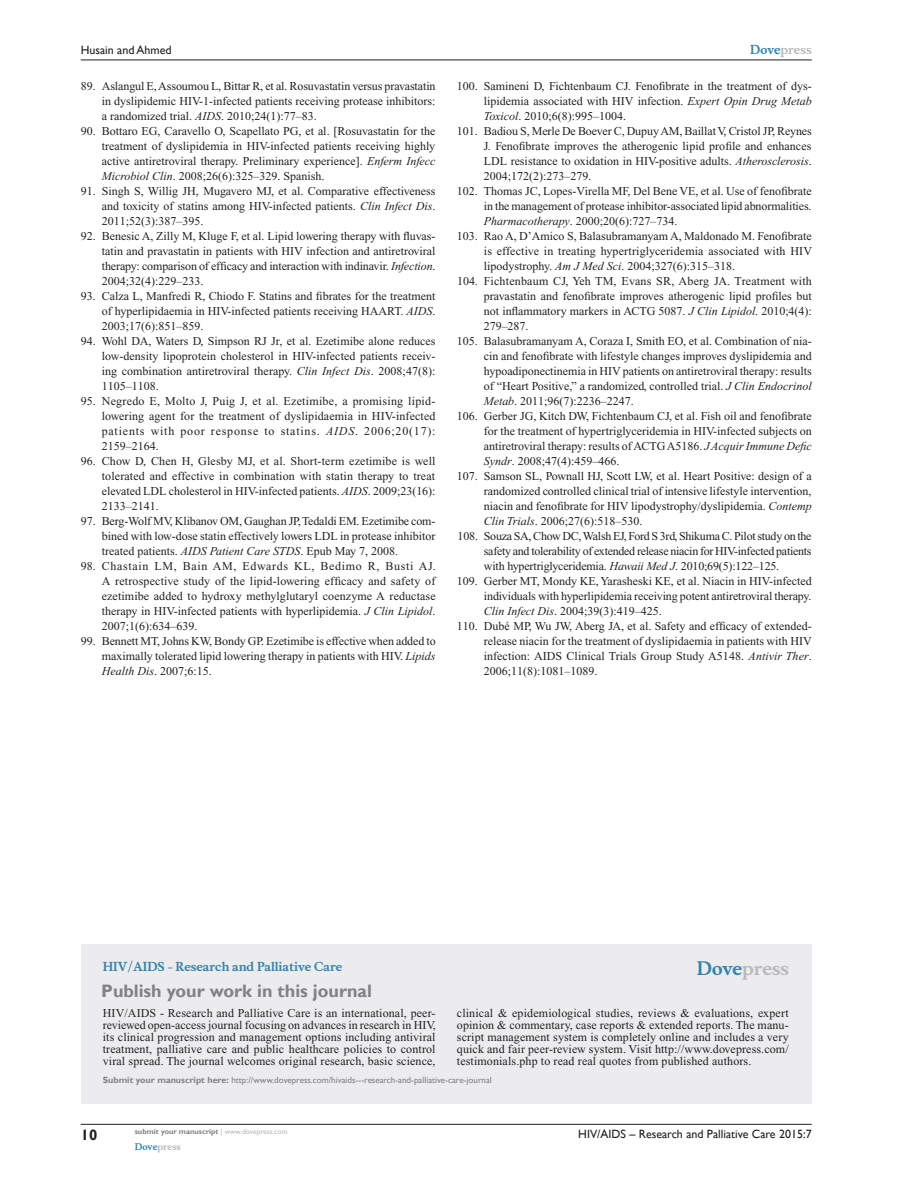
<style>
.page{position:relative;width:918px;height:1188px;background:#fff}
.page>*{position:absolute;margin:0;border:0;box-sizing:border-box;transform-origin:0 0}
.PromBx-H1{font:700 18px "Gill Sans";color:#808285}
.PromBx-Brand{font:700 18px "Musee";color:#b8b9bc}
.t1{font:700 15px "Gill Sans";color:#231f20}
.RefNL3{font:12px/15px "Times New Roman";color:#231f20;text-align:justify}
.RefNL2{font:12px/15px "Times New Roman";color:#231f20;text-align:justify}
.PromBx-Tx{font:12px/12px "Times New Roman";letter-spacing:.01em;color:#231f20;text-align:justify}
.t2{font:12px "Gill Sans";color:#231f20}
.PromBx-JrnlName{font:700 12px "Musee";color:#3485ae}
.t3{font:700 12px "Musee";color:#b8b9bc}
.PromBx-SubmitMssWebA{font:9px "Gill Sans";color:#808285}
.t4{font:700 9px "Musee";color:#b8b9bc}
.t5{font:700 7.5px "Gill Sans";color:#808285}
.s1{font-style:italic}
.s2{color:#3485ae}
.s3{font-weight:700}
.s4{font-weight:400;color:#b8b9bc}
</style>
<div class="page">
<div style="left:81px;top:944px;width:731px;height:159px;background:#ececee"></div>
<hr style="left:81px;top:1124px;width:731px;height:1px;background:#231f20">
<hr style="left:81px;top:60px;width:731px;height:1px;background:#231f20">
<p class="t2" style="left:81px;top:43px;width:92px">Husain and Ahmed</p>
<p class="RefNL2" style="left:102px;top:79px;width:335px;text-indent:-21px">89. Aslangul E, Assoumou L, Bittar R, et al. Rosuvastatin versus pravastatin in dyslipidemic HIV-1-infected patients receiving protease inhibitors: a randomized trial. <span class="s1">AIDS</span>. 2010;24(1):77–83.</p>
<p class="RefNL2" style="left:102px;top:124px;width:335px;text-indent:-21px">90. Bottaro EG, Caravello O, Scapellato PG, et al. [Rosuvastatin for the treatment of dyslipidemia in HIV-infected patients receiving highly active antiretroviral therapy. Preliminary experience]. <span class="s1">Enferm Infecc Microbiol Clin</span>. 2008;26(6):325–329. Spanish.</p>
<p class="RefNL2" style="left:102px;top:184px;width:335px;text-indent:-21px">91. Singh S, Willig JH, Mugavero MJ, et al. Comparative effectiveness and toxicity of statins among HIV-infected patients. <span class="s1">Clin Infect Dis</span>.<br>2011;52(3):387–395.</p>
<p class="RefNL2" style="left:102px;top:229px;width:335px;text-indent:-21px">92. Benesic A, Zilly M, Kluge F, et al. Lipid lowering therapy with fluvas&shy;tatin and pravastatin in patients with HIV infection and antiretroviral therapy: comparison of efficacy and interaction with indinavir. <span class="s1">Infection</span>.<br>2004;32(4):229–233.</p>
<p class="RefNL2" style="left:102px;top:289px;width:335px;text-indent:-21px">93. Calza L, Manfredi R, Chiodo F. Statins and fibrates for the treatment of hyperlipidaemia in HIV-infected patients receiving HAART. <span class="s1">AIDS</span>.<br>2003;17(6):851–859.</p>
<p class="RefNL2" style="left:102px;top:334px;width:335px;text-indent:-21px">94. Wohl DA, Waters D, Simpson RJ Jr, et al. Ezetimibe alone reduces low-density lipoprotein cholesterol in HIV-infected patients receiv&shy;ing combination antiretroviral therapy. <span class="s1">Clin Infect Dis</span>. 2008;47(8):<br>1105–1108.</p>
<p class="RefNL2" style="left:102px;top:394px;width:335px;text-indent:-21px">95. Negredo E, Molto J, Puig J, et al. Ezetimibe, a promising lipid&shy;lowering agent for the treatment of dyslipidaemia in HIV-infected patients with poor response to statins. <span class="s1">AIDS</span>. 2006;20(17):<br>2159–2164.</p>
<p class="RefNL2" style="left:102px;top:454px;width:335px;text-indent:-21px">96. Chow D, Chen H, Glesby MJ, et al. Short-term ezetimibe is well tolerated and effective in combination with statin therapy to treat elevated LDL cholesterol in HIV-infected patients. <span class="s1">AIDS</span>. 2009;23(16):<br>2133–2141.</p>
<p class="RefNL2" style="left:102px;top:514px;width:335px;text-indent:-21px">97. Berg-Wolf MV, Klibanov OM, Gaughan JP, Tedaldi EM. Ezetimibe com&shy;bined with low-dose statin effectively lowers LDL in protease inhibitor treated patients. <span class="s1">AIDS Patient Care STDS</span>. Epub May 7, 2008.</p>
<p class="RefNL2" style="left:102px;top:559px;width:336px;text-indent:-21px">98. Chastain LM, Bain AM, Edwards KL, Bedimo R, Busti AJ.<br>A retrospective study of the lipid-lowering efficacy and safety of ezetimibe added to hydroxy methylglutaryl coenzyme A reductase therapy in HIV-infected patients with hyperlipidemia. <span class="s1">J Clin Lipidol</span>.<br>2007;1(6):634–639.</p>
<p class="RefNL2" style="left:102px;top:634px;width:335px;text-indent:-21px">99. Bennett MT, Johns KW, Bondy GP. Ezetimibe is effective when added to maximally tolerated lipid lowering therapy in patients with HIV. <span class="s1">Lipids Health Dis</span>. 2007;6:15.</p>
<p class="t3" style="left:750px;top:43px;width:63px"><span class="s2">Dove</span>press</p>
<p class="RefNL3" style="left:484px;top:79px;width:329px;text-indent:-27px">100. Samineni D, Fichtenbaum CJ. Fenofibrate in the treatment of dys&shy;lipidemia associated with HIV infection. <span class="s1">Expert Opin Drug Metab Toxicol</span>. 2010;6(8):995–1004.</p>
<p class="RefNL3" style="left:484px;top:124px;width:329px;text-indent:-27px">101. Badiou S, Merle De Boever C, Dupuy AM, Baillat V, Cristol JP, Reynes J. Fenofibrate improves the atherogenic lipid profile and enhances LDL resistance to oxidation in HIV-positive adults. <span class="s1">Atherosclerosis</span>.<br>2004;172(2):273–279.</p>
<p class="RefNL3" style="left:484px;top:184px;width:329px;text-indent:-27px">102. Thomas JC, Lopes-Virella MF, Del Bene VE, et al. Use of fenofibrate in the management of protease inhibitor-associated lipid abnormalities.<br><span class="s1">Pharmacotherapy</span>. 2000;20(6):727–734.</p>
<p class="RefNL3" style="left:484px;top:229px;width:330px;text-indent:-27px">103. Rao A, D’Amico S, Balasubramanyam A, Maldonado M. Fenofibrate is effective in treating hypertriglyceridemia associated with HIV lipodystrophy. <span class="s1">Am J Med Sci</span>. 2004;327(6):315–318.</p>
<p class="RefNL3" style="left:484px;top:274px;width:330px;text-indent:-27px">104. Fichtenbaum CJ, Yeh TM, Evans SR, Aberg JA. Treatment with pravastatin and fenofibrate improves atherogenic lipid profiles but not inflammatory markers in ACTG 5087. <span class="s1">J Clin Lipidol</span>. 2010;4(4):<br>279–287.</p>
<p class="RefNL3" style="left:484px;top:334px;width:329px;text-indent:-27px">105. Balasubramanyam A, Coraza I, Smith EO, et al. Combination of nia&shy;cin and fenofibrate with lifestyle changes improves dyslipidemia and hypoadiponectinemia in HIV patients on antiretroviral therapy: results of “Heart Positive,” a randomized, controlled trial. <span class="s1">J Clin Endocrinol Metab</span>. 2011;96(7):2236–2247.</p>
<p class="RefNL3" style="left:484px;top:409px;width:329px;text-indent:-27px">106. Gerber JG, Kitch DW, Fichtenbaum CJ, et al. Fish oil and fenofibrate for the treatment of hypertriglyceridemia in HIV-infected subjects on antiretroviral therapy: results of ACTG A5186. <span class="s1">J Acquir Immune Defic Syndr</span>. 2008;47(4):459–466.</p>
<p class="RefNL3" style="left:484px;top:469px;width:329px;text-indent:-27px">107. Samson SL, Pownall HJ, Scott LW, et al. Heart Positive: design of a randomized controlled clinical trial of intensive lifestyle intervention, niacin and fenofibrate for HIV lipodystrophy/dyslipidemia. <span class="s1">Contemp Clin Trials</span>. 2006;27(6):518–530.</p>
<p class="RefNL3" style="left:484px;top:529px;width:329px;text-indent:-26px">108. Souza SA, Chow DC, Walsh EJ, Ford S 3rd, Shikuma C. Pilot study on the safety and tolerability of extended release niacin for HIV-infected patients with hypertriglyceridemia. <span class="s1">Hawaii Med J</span>. 2010;69(5):122–125.</p>
<p class="RefNL3" style="left:484px;top:574px;width:329px;text-indent:-27px">109. Gerber MT, Mondy KE, Yarasheski KE, et al. Niacin in HIV-infected individuals with hyperlipidemia receiving potent antiretroviral therapy.<br><span class="s1">Clin Infect Dis</span>. 2004;39(3):419–425.</p>
<p class="RefNL3" style="left:484px;top:619px;width:329px;text-indent:-27px">110. Dubé MP, Wu JW, Aberg JA, et al. Safety and efficacy of extended&shy;release niacin for the treatment of dyslipidaemia in patients with HIV infection: AIDS Clinical Trials Group Study A5148. <span class="s1">Antivir Ther</span>.<br>2006;11(8):1081–1089.</p>
<p class="PromBx-JrnlName" style="left:103px;top:959px;width:241px">HIV/AIDS - Research and Palliative Care</p>
<p class="PromBx-H1" style="left:101px;top:980px;width:272px">Publish your work in this journal</p>
<p class="PromBx-Brand" style="left:697px;top:958px;width:94px"><span class="s2">Dove</span>press</p>
<p class="PromBx-Tx" style="left:103px;top:1007px;width:334px">HIV/AIDS - Research and Palliative Care is an international, peer&shy;reviewed open-access journal focusing on advances in research in HIV, its clinical progression and management options including antiviral treatment, palliative care and public healthcare policies to control viral spread. The journal welcomes original research, basic science,</p>
<p class="PromBx-Tx" style="left:457px;top:1007px;width:333px">clinical &amp; epidemiological studies, reviews &amp; evaluations, expert opinion &amp; commentary, case reports &amp; extended reports. The manu&shy;script management system is completely online and includes a very quick and fair peer-review system. Visit http://www.dovepress.com/ testimonials.php to read real quotes from published authors.</p>
<p class="PromBx-SubmitMssWebA" style="left:103px;top:1075px;width:391px"><span class="s3">Submit your manuscript here:</span> http://www.dovepress.com/hivaids---research-and-palliative-care-journal</p>
<p class="t1" style="left:81px;top:1126px;width:18px">10</p>
<p class="t5" style="left:135px;top:1127px;width:154px">submit your manuscript <span class="s4">| www.dovepress.com</span></p>
<p class="t4" style="left:135px;top:1141px;width:48px"><span class="s2">Dove</span>press</p>
<p class="t2" style="left:578px;top:1127px;width:235px">HIV/AIDS – Research and Palliative Care 2015:7</p>
</div>
